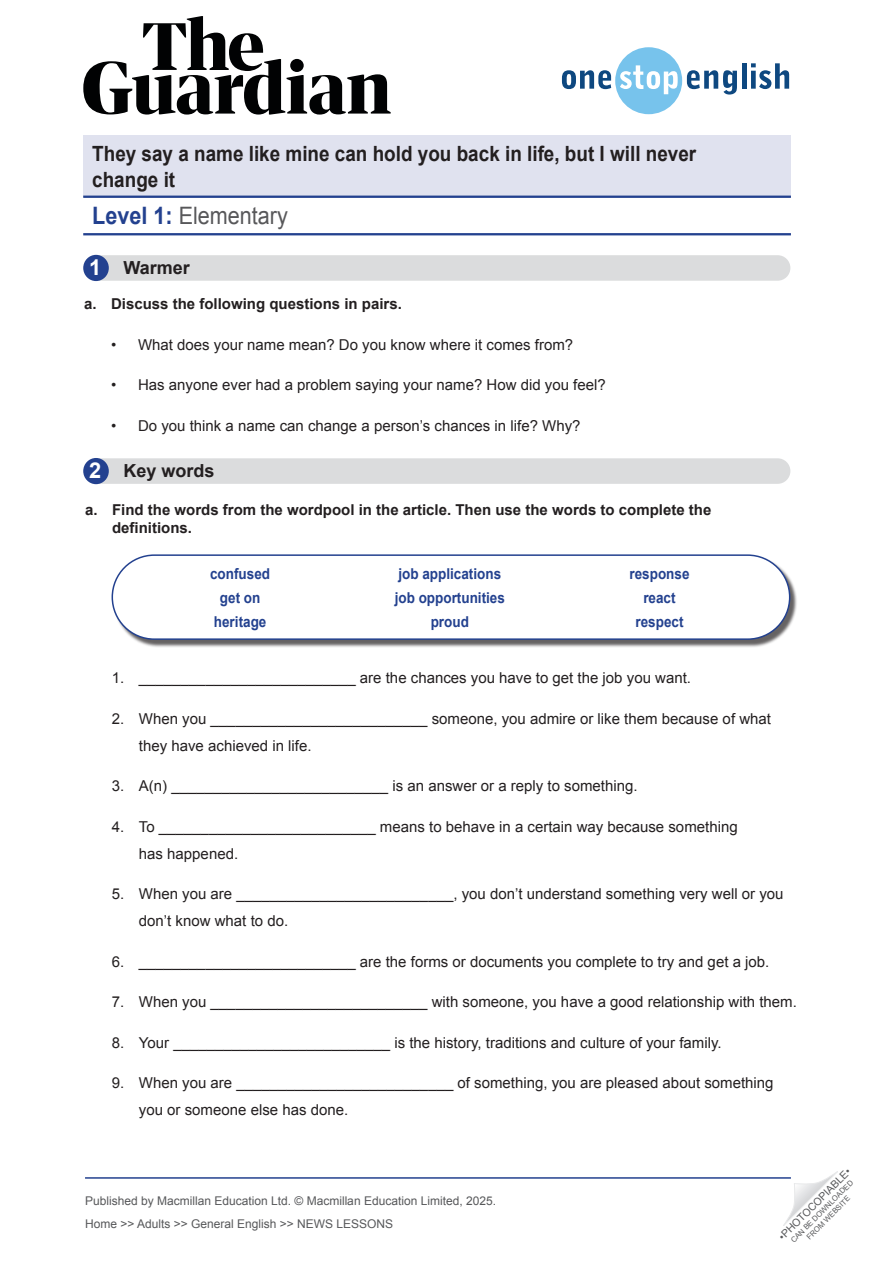
<style>
.page{position:relative;width:893px;height:1263px;background:#fff}
.page>*{position:absolute;margin:0;border:0;box-sizing:border-box;transform-origin:0 0}
.t1{font:24px "Arial";color:#58585a;scale:.9 1}
.t2{font:700 21px/25.2px "Arial";color:#231f20;scale:.9 1}
.t3{font:700 18px "Arial";color:#231f20}
.t4{font:15px/27px "Arial";color:#231f20}
.t5{font:700 15px/18px "Arial";color:#231f20}
.t6{font:700 15px/24px "Arial";color:#23418f;text-align:center;scale:.9 1}
.t7{font:12px/23px "Arial";color:#57585a}
.t8{font:10.5px "Arial";color:#57585a}
.t9{font:7.5px/9px "Arial";color:#57585a;text-align:center}
.s1{font-weight:700;color:#23418f}
.s2{font-size:21.9px;color:#fff}
</style>
<div class="page">
<svg style="left:783px;top:1171px;width:55px;height:55px"></svg>
<svg style="left:83px;top:16px;width:308px;height:99px"></svg>
<svg style="left:562px;top:47px;width:175px;height:67px"></svg>
<hr style="left:742px;top:63px;width:4px;height:26px;background:#0e4880">
<svg style="left:751px;top:63px;width:38px;height:26px"></svg>
<hr style="left:85px;top:1177px;width:706px;height:2px;background:#23418f">
<hr style="left:83px;top:233px;width:708px;height:2px;background:#23418f">
<div style="left:83px;top:136px;width:708px;height:61px;background:#e0e2ef"></div>
<hr style="left:83px;top:196px;width:708px;height:2px;background:#23418f">
<div style="left:85px;top:255px;width:705px;height:26px;background:#dbdcdd;border-radius:13px"></div>
<div style="left:83px;top:255px;width:26px;height:26px;background:#23418f;border-radius:50%"></div>
<div style="left:85px;top:458px;width:705px;height:26px;background:#dbdcdd;border-radius:13px"></div>
<div style="left:83px;top:458px;width:26px;height:26px;background:#23418f;border-radius:50%"></div>
<div style="left:113px;top:556px;width:685px;height:91px;background:#231f20;opacity:.7"></div>
<div style="left:112px;top:555px;width:678px;height:84px;background:#fff;border-radius:42px"></div>
<div style="left:112px;top:554px;width:678px;height:86px;border:2px solid #23418f;border-radius:42px"></div>
<h2 class="t2" style="left:92px;top:142px;width:673px">They say a name like mine can hold you back in life, but I will never change it</h2>
<h1 class="t1" style="left:92px;top:200px;width:219px"><span class="s1">Level 1:</span> Elementary</h1>
<p class="t3" style="left:89px;top:256px;width:102px"><span class="s2">1</span> Warmer</p>
<p class="t5" style="left:84px;top:296px;width:319px">a. Discuss the following questions in pairs.</p>
<p class="t4" style="left:111px;top:331px;width:464px">• What does your name mean? Do you know where it comes from?</p>
<p class="t4" style="left:111px;top:372px;width:496px">• Has anyone ever had a problem saying your name? How did you feel?</p>
<p class="t4" style="left:111px;top:412px;width:471px">• Do you think a name can change a person’s chances in life? Why?</p>
<p class="t3" style="left:89px;top:459px;width:127px"><span class="s2">2</span> Key words</p>
<p class="t5" style="left:112px;top:502px;width:601px;text-indent:-27px">a. Find the words from the wordpool in the article. Then use the words to complete the definitions.</p>
<p class="t6" style="left:210px;top:562px;width:68px">confused get on heritage</p>
<p class="t6" style="left:395px;top:562px;width:124px">job applications job opportunities proud</p>
<p class="t6" style="left:629px;top:562px;width:68px">response react respect</p>
<p class="t4" style="left:112px;top:665px;width:581px">1. __________________________ are the chances you have to get the job you want.</p>
<p class="t4" style="left:139px;top:705px;width:634px;text-indent:-27px">2. When you __________________________ someone, you admire or like them because of what they have achieved in life.</p>
<p class="t4" style="left:112px;top:773px;width:527px">3. A(n) __________________________ is an answer or a reply to something.</p>
<p class="t4" style="left:139px;top:813px;width:600px;text-indent:-27px">4. To __________________________ means to behave in a certain way because something has happened.</p>
<p class="t4" style="left:139px;top:881px;width:646px;text-indent:-27px">5. When you are __________________________, you don’t understand something very well or you don’t know what to do.</p>
<p class="t4" style="left:112px;top:948px;width:659px">6. __________________________ are the forms or documents you complete to try and get a job.</p>
<p class="t4" style="left:112px;top:989px;width:686px">7. When you __________________________ with someone, you have a good relationship with them.</p>
<p class="t4" style="left:112px;top:1029px;width:611px">8. Your __________________________ is the history, traditions and culture of your family.</p>
<p class="t4" style="left:139px;top:1070px;width:636px;text-indent:-27px">9. When you are __________________________ of something, you are pleased about something you or someone else has done.</p>
<p class="t7" style="left:85px;top:1189px;width:413px">Published by Macmillan Education Ltd. © Macmillan Education Limited, 2025.<br>Home &gt;&gt; Adults &gt;&gt; General English &gt;&gt; NEWS LESSONS</p>
<p class="t8" style="left:776px;top:1233px;width:99px;rotate:-45deg">•PHOTOCOPIABLE•</p>
<p class="t9" style="left:789px;top:1238px;width:86px;rotate:-45deg">CAN BE DOWNLOADED<br>FROM WEBSITE</p>
</div>
